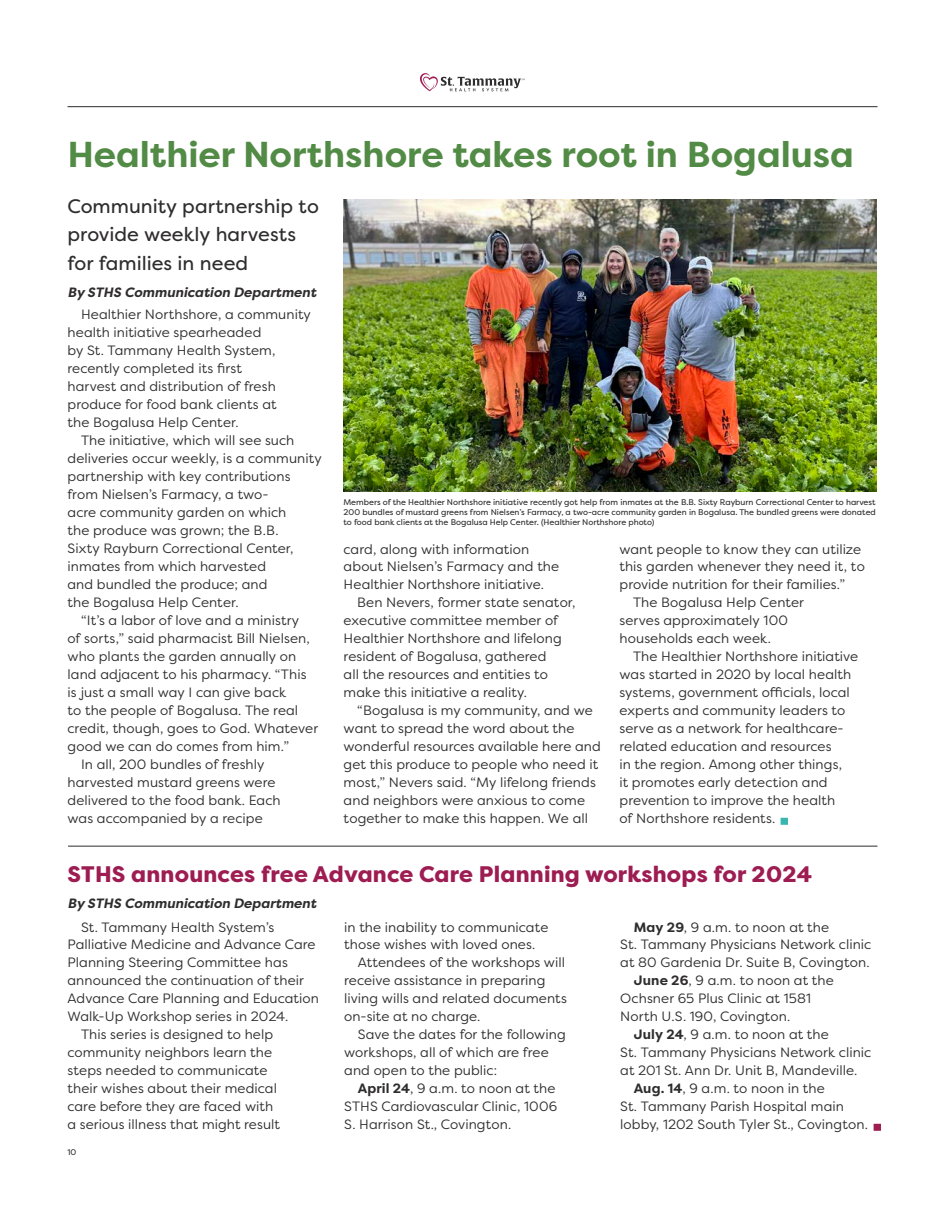
<style>
.page{position:relative;width:945px;height:1215px;background:#fff}
.page>*{position:absolute;margin:0;border:0;box-sizing:border-box;transform-origin:0 0}
.Headings{font:700 36px "Filson Pro";color:#528b45}
.Headings-2{font:800 22.5px "Filson Pro";letter-spacing:.01em;color:#9d1c51}
.St__Tammany_General_Body{font:19.5px/28.5px "Filson Pro";color:#2e2c2d}
.St__Tammany_General_Body-2{font:13.5px/18px "Filson Pro";letter-spacing:.01em;color:#2e2c2d}
.St__Tammany_General_Body-3{font:italic 700 13.5px "Filson Pro";color:#2e2c2d}
.St__Tammany_General_Body-4{font:8.25px/9.9px "Filson Pro";color:#2e2c2d;text-align:justify}
.s1{font-weight:700}
</style>
<div class="page">
<hr style="left:68px;top:106px;width:810px;height:1px;background:#2e2c2d">
<svg style="left:420px;top:73px;width:105px;height:18px"></svg>
<img style="left:344px;top:200px;width:533px;height:292px">
<div style="left:874px;top:1124px;width:7px;height:7px;background:#9d1c51;border:2px solid #9d1c51"></div>
<hr style="left:68px;top:846px;width:809px;height:1px;background:#2e2c2d">
<div style="left:781px;top:818px;width:7px;height:7px;background:#37b7af;border:2px solid #37b7af"></div>
<p class="Headings" style="left:68px;top:131px;width:788px">Healthier Northshore takes root in Bogalusa</p>
<p class="St__Tammany_General_Body" style="left:68px;top:191px;width:253px">Community partnership to provide weekly harvests for families in need</p>
<p class="St__Tammany_General_Body-3" style="left:68px;top:284px;width:250px">By STHS Communication Department</p>
<p class="St__Tammany_General_Body-2" style="left:68px;top:305px;width:245px;text-indent:14px">Healthier Northshore, a community health initiative spearheaded<br>by St. Tammany Health System, recently completed its first<br>harvest and distribution of fresh produce for food bank clients at<br>the Bogalusa Help Center.</p>
<p class="St__Tammany_General_Body-2" style="left:68px;top:431px;width:256px;text-indent:14px">The initiative, which will see such deliveries occur weekly, is a community partnership with key contributions from Nielsen’s Farmacy, a two-<br>acre community garden on which<br>the produce was grown; the B.B.<br>Sixty Rayburn Correctional Center, inmates from which harvested<br>and bundled the produce; and<br>the Bogalusa Help Center.</p>
<p class="St__Tammany_General_Body-2" style="left:68px;top:611px;width:252px;text-indent:14px">“It’s a labor of love and a ministry<br>of sorts,” said pharmacist Bill Nielsen, who plants the garden annually on land adjacent to his pharmacy. “This is just a small way I can give back<br>to the people of Bogalusa. The real credit, though, goes to God. Whatever good we can do comes from him.”</p>
<p class="St__Tammany_General_Body-2" style="left:68px;top:755px;width:215px;text-indent:14px">In all, 200 bundles of freshly harvested mustard greens were delivered to the food bank. Each was accompanied by a recipe</p>
<p class="St__Tammany_General_Body-4" style="left:344px;top:497px;width:534px">Members of the Healthier Northshore initiative recently got help from inmates at the B.B. Sixty Rayburn Correctional Center to harvest 200 bundles of mustard greens from Nielsen’s Farmacy, a two-acre community garden in Bogalusa. The bundled greens were donated to food bank clients at the Bogalusa Help Center. (Healthier Northshore photo)</p>
<p class="St__Tammany_General_Body-2" style="left:620px;top:539px;width:247px">want people to know they can utilize this garden whenever they need it, to provide nutrition for their families.”</p>
<p class="St__Tammany_General_Body-2" style="left:620px;top:593px;width:186px;text-indent:14px">The Bogalusa Help Center serves approximately 100 households each week.</p>
<p class="St__Tammany_General_Body-2" style="left:620px;top:647px;width:240px;text-indent:14px">The Healthier Northshore initiative was started in 2020 by local health systems, government officials, local experts and community leaders to serve as a network for healthcare&shy;related education and resources<br>in the region. Among other things,<br>it promotes early detection and prevention to improve the health<br>of Northshore residents.</p>
<p class="St__Tammany_General_Body-2" style="left:344px;top:539px;width:217px">card, along with information about Nielsen’s Farmacy and the<br>Healthier Northshore initiative.</p>
<p class="St__Tammany_General_Body-2" style="left:344px;top:593px;width:233px;text-indent:14px">Ben Nevers, former state senator, executive committee member of<br>Healthier Northshore and lifelong resident of Bogalusa, gathered<br>all the resources and entities to make this initiative a reality.</p>
<p class="St__Tammany_General_Body-2" style="left:344px;top:701px;width:259px;text-indent:14px">“Bogalusa is my community, and we want to spread the word about the wonderful resources available here and get this produce to people who need it most,” Nevers said. “My lifelong friends and neighbors were anxious to come together to make this happen. We all</p>
<p class="Headings-2" style="left:68px;top:860px;width:746px">STHS announces free Advance Care Planning workshops for 2024</p>
<p class="St__Tammany_General_Body-2" style="left:68px;top:917px;width:253px;text-indent:14px">St. Tammany Health System’s Palliative Medicine and Advance Care Planning Steering Committee has announced the continuation of their Advance Care Planning and Education Walk-Up Workshop series in 2024.</p>
<p class="St__Tammany_General_Body-2" style="left:68px;top:1025px;width:214px;text-indent:14px">This series is designed to help community neighbors learn the steps needed to communicate their wishes about their medical care before they are faced with a serious illness that might result</p>
<p class="St__Tammany_General_Body-3" style="left:68px;top:895px;width:250px">By STHS Communication Department</p>
<p class="St__Tammany_General_Body-2" style="left:344px;top:917px;width:206px">in the inability to communicate those wishes with loved ones.</p>
<p class="St__Tammany_General_Body-2" style="left:344px;top:953px;width:224px;text-indent:14px">Attendees of the workshops will receive assistance in preparing living wills and related documents on-site at no charge.</p>
<p class="St__Tammany_General_Body-2" style="left:344px;top:1025px;width:223px;text-indent:14px">Save the dates for the following workshops, all of which are free and open to the public:</p>
<p class="St__Tammany_General_Body-2" style="left:344px;top:1079px;width:215px;text-indent:14px"><span class="s1">April 24</span>, 9 a.m. to noon at the<br>STHS Cardiovascular Clinic, 1006<br>S. Harrison St., Covington.</p>
<p class="St__Tammany_General_Body-2" style="left:620px;top:917px;width:253px;text-indent:14px"><span class="s1">May 29</span>, 9 a.m. to noon at the<br>St. Tammany Physicians Network clinic at 80 Gardenia Dr. Suite B, Covington.</p>
<p class="St__Tammany_General_Body-2" style="left:620px;top:971px;width:215px;text-indent:14px"><span class="s1">June 26</span>, 9 a.m. to noon at the<br>Ochsner 65 Plus Clinic at 1581<br>North U.S. 190, Covington.</p>
<p class="St__Tammany_General_Body-2" style="left:620px;top:1025px;width:253px;text-indent:14px"><span class="s1">July 24</span>, 9 a.m. to noon at the<br>St. Tammany Physicians Network clinic at 201 St. Ann Dr. Unit B, Mandeville.</p>
<p class="St__Tammany_General_Body-2" style="left:620px;top:1079px;width:249px;text-indent:14px"><span class="s1">Aug. 14</span>, 9 a.m. to noon in the<br>St. Tammany Parish Hospital main lobby, 1202 South Tyler St., Covington.</p>
<p class="St__Tammany_General_Body-4" style="left:68px;top:1147px;width:10px">10</p>
</div>
